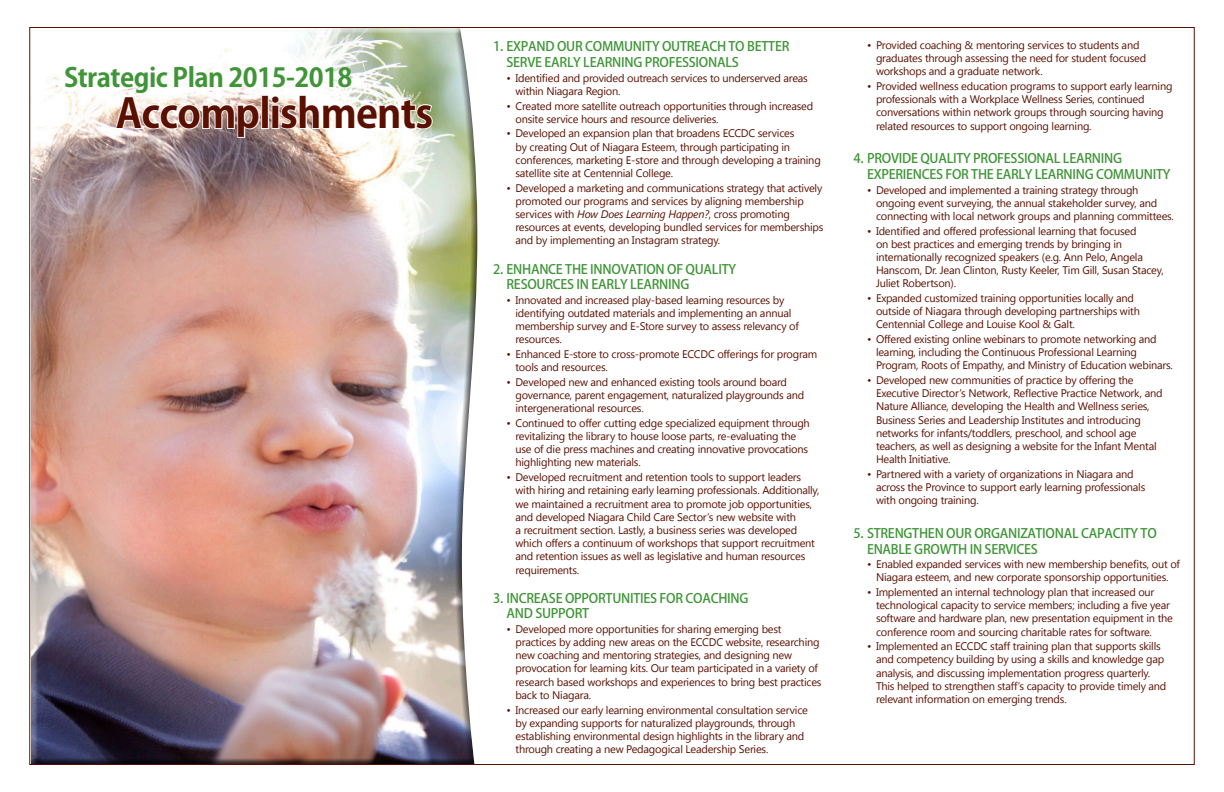
<style>
.page{position:relative;width:1224px;height:792px;background:#fff}
.page>*{position:absolute;margin:0;border:0;box-sizing:border-box;transform-origin:0 0}
.t1{font:700 40px "Koz Go Pro";letter-spacing:-.02em;color:#5a1000}
.t2{font:700 26px "Koz Go Pro";letter-spacing:-.02em;color:#3f9537}
.t3{font:500 13px/15.6px "Koz Go Pro";letter-spacing:-.02em;color:#3f9537}
.t4{font:11px/13.2px "Segoe UI";letter-spacing:-.02em;color:#5a1000}
.s1{font-style:italic}
</style>
<div class="page">
<div style="left:31px;top:27px;width:447px;height:739px;background:#231f20;opacity:.75"></div>
<svg style="left:114px;top:95px;width:147px;height:44px"></svg>
<div style="left:261px;top:95px;width:8px;height:34px;border:2px solid #fff"></div>
<svg style="left:270px;top:94px;width:164px;height:36px"></svg>
<p class="t2" style="left:64px;top:61px;width:290px">Strategic Plan 2015-2018</p>
<p class="t1" style="left:116px;top:87px;width:319px">Accomplishments</p>
<p class="t3" style="left:506px;top:40px;width:285px;text-indent:-14px">1. EXPAND OUR COMMUNITY OUTREACH TO BETTER<br>SERVE EARLY LEARNING PROFESSIONALS</p>
<p class="t4" style="left:516px;top:71px;width:294px;text-indent:-9px">• Identified and provided outreach services to underserved areas within Niagara Region.</p>
<p class="t4" style="left:516px;top:99px;width:299px;text-indent:-9px">• Created more satellite outreach opportunities through increased onsite service hours and resource deliveries.</p>
<p class="t4" style="left:516px;top:126px;width:307px;text-indent:-9px">• Developed an expansion plan that broadens ECCDC services<br>by creating Out of Niagara Esteem, through participating in conferences, marketing E-store and through developing a training satellite site at Centennial College.</p>
<p class="t4" style="left:516px;top:181px;width:309px;text-indent:-9px">• Developed a marketing and communications strategy that actively promoted our programs and services by aligning membership services with <span class="s1">How Does Learning Happen?</span>, cross promoting resources at events, developing bundled services for memberships and by implementing an Instagram strategy.</p>
<p class="t3" style="left:506px;top:262px;width:231px;text-indent:-14px">2. ENHANCE THE INNOVATION OF QUALITY<br>RESOURCES IN EARLY LEARNING</p>
<p class="t4" style="left:516px;top:293px;width:285px;text-indent:-9px">• Innovated and increased play-based learning resources by identifying outdated materials and implementing an annual membership survey and E-Store survey to assess relevancy of resources.</p>
<p class="t4" style="left:516px;top:347px;width:303px;text-indent:-9px">• Enhanced E-store to cross-promote ECCDC offerings for program tools and resources.</p>
<p class="t4" style="left:516px;top:375px;width:290px;text-indent:-9px">• Developed new and enhanced existing tools around board governance, parent engagement, naturalized playgrounds and intergenerational resources.</p>
<p class="t4" style="left:516px;top:416px;width:296px;text-indent:-9px">• Continued to offer cutting edge specialized equipment through revitalizing the library to house loose parts, re-evaluating the use of die press machines and creating innovative provocations highlighting new materials.</p>
<p class="t4" style="left:516px;top:470px;width:306px;text-indent:-9px">• Developed recruitment and retention tools to support leaders with hiring and retaining early learning professionals. Additionally, we maintained a recruitment area to promote job opportunities, and developed Niagara Child Care Sector’s new website with<br>a recruitment section. Lastly, a business series was developed which offers a continuum of workshops that support recruitment and retention issues as well as legislative and human resources requirements.</p>
<p class="t3" style="left:506px;top:591px;width:243px;text-indent:-14px">3. INCREASE OPPORTUNITIES FOR COACHING<br>AND SUPPORT</p>
<p class="t4" style="left:516px;top:622px;width:308px;text-indent:-9px">• Developed more opportunities for sharing emerging best practices by adding new areas on the ECCDC website, researching new coaching and mentoring strategies, and designing new provocation for learning kits. Our team participated in a variety of research based workshops and experiences to bring best practices back to Niagara.</p>
<p class="t4" style="left:516px;top:703px;width:294px;text-indent:-9px">• Increased our early learning environmental consultation service by expanding supports for naturalized playgrounds, through establishing environmental design highlights in the library and through creating a new Pedagogical Leadership Series.</p>
<p class="t4" style="left:876px;top:38px;width:272px;text-indent:-9px">• Provided coaching &amp; mentoring services to students and graduates through assessing the need for student focused workshops and a graduate network.</p>
<p class="t4" style="left:876px;top:79px;width:298px;text-indent:-9px">• Provided wellness education programs to support early learning professionals with a Workplace Wellness Series, continued conversations within network groups through sourcing having related resources to support ongoing learning.</p>
<p class="t3" style="left:867px;top:151px;width:305px;text-indent:-14px">4. PROVIDE QUALITY PROFESSIONAL LEARNING<br>EXPERIENCES FOR THE EARLY LEARNING COMMUNITY</p>
<p class="t4" style="left:876px;top:183px;width:300px;text-indent:-9px">• Developed and implemented a training strategy through ongoing event surveying, the annual stakeholder survey, and connecting with local network groups and planning committees.</p>
<p class="t4" style="left:876px;top:224px;width:289px;text-indent:-9px">• Identified and offered professional learning that focused<br>on best practices and emerging trends by bringing in internationally recognized speakers (e.g. Ann Pelo, Angela Hanscom, Dr. Jean Clinton, Rusty Keeler, Tim Gill, Susan Stacey, Juliet Robertson).</p>
<p class="t4" style="left:876px;top:291px;width:265px;text-indent:-9px">• Expanded customized training opportunities locally and outside of Niagara through developing partnerships with<br>Centennial College and Louise Kool &amp; Galt.</p>
<p class="t4" style="left:876px;top:332px;width:299px;text-indent:-9px">• Offered existing online webinars to promote networking and learning, including the Continuous Professional Learning<br>Program, Roots of Empathy, and Ministry of Education webinars.</p>
<p class="t4" style="left:876px;top:373px;width:288px;text-indent:-9px">• Developed new communities of practice by offering the Executive Director’s Network, Reflective Practice Network, and Nature Alliance, developing the Health and Wellness series, Business Series and Leadership Institutes and introducing networks for infants/toddlers, preschool, and school age teachers, as well as designing a website for the Infant Mental Health Initiative.</p>
<p class="t4" style="left:876px;top:467px;width:271px;text-indent:-9px">• Partnered with a variety of organizations in Niagara and across the Province to support early learning professionals with ongoing training.</p>
<p class="t3" style="left:867px;top:526px;width:291px;text-indent:-14px">5. STRENGTHEN OUR ORGANIZATIONAL CAPACITY TO<br>ENABLE GROWTH IN SERVICES</p>
<p class="t4" style="left:867px;top:557px;width:314px;text-align:center">• Enabled expanded services with new membership benefits, out of<br>Niagara esteem, and new corporate sponsorship opportunities.</p>
<p class="t4" style="left:876px;top:585px;width:298px;text-indent:-9px">• Implemented an internal technology plan that increased our technological capacity to service members; including a five year software and hardware plan, new presentation equipment in the conference room and sourcing charitable rates for software.</p>
<p class="t4" style="left:876px;top:639px;width:292px;text-indent:-9px">• Implemented an ECCDC staff training plan that supports skills and competency building by using a skills and knowledge gap analysis, and discussing implementation progress quarterly.<br>This helped to strengthen staff’s capacity to provide timely and relevant information on emerging trends.</p>
</div>
